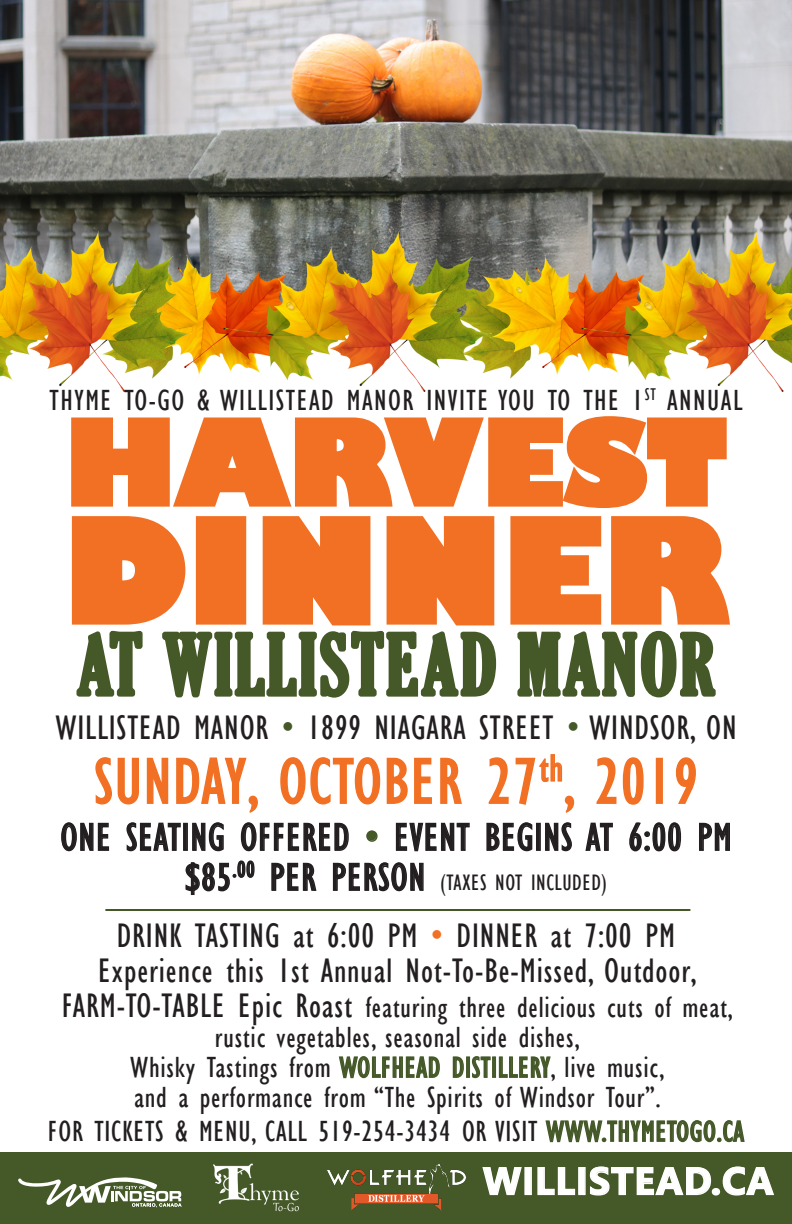
<style>
.page{position:relative;width:792px;height:1224px;background:#fff}
.page>*{position:absolute;margin:0;border:0;box-sizing:border-box;transform-origin:0 0}
.t1{font:800 140px "Gill Sans";color:#f27024}
.t2{font:800 114px "Gill Sans";color:#f27024}
.t3{font:extra-condensed 80px "Gloucester";letter-spacing:.05em;color:#445828}
.t4{font:condensed 67px "Gill Sans";letter-spacing:.025em;color:#f27024}
.t5{font:condensed 40px "Gill Sans";letter-spacing:.025em;color:#231f20}
.t6{font:700 38px "Leelawadee";letter-spacing:.025em;color:#fff}
.t7{font:condensed 35px/35px "Gill Sans";letter-spacing:.025em;color:#231f20;text-align:center}
.t8{font:condensed 30px/30px "Gill Sans";letter-spacing:.025em;color:#231f20;text-align:center}
.t9{font:condensed 30px "Gill Sans";letter-spacing:.05em;color:#231f20}
.t10{font:condensed 23px "Gill Sans";letter-spacing:.025em;color:#231f20}
.s1{color:#445828}
.s2{font-size:40px}
.s3{color:#f27024}
.s4{font-size:35px}
</style>
<div class="page">
<img style="left:0;top:0;width:791px;height:1224px">
<p class="t9" style="left:50px;top:382px;width:694px">THYME TO-GO &amp; WILLISTEAD MANOR INVITE YOU TO THE 1<sup>ST</sup> ANNUAL</p>
<h2 class="t2" style="left:65px;top:391px;width:663px">HARVEST</h2>
<h1 class="t1" style="left:64px;top:483px;width:666px">DINNER</h1>
<h3 class="t3" style="left:78px;top:619px;width:638px">AT WILLISTEAD MANOR</h3>
<p class="t7" style="left:55px;top:710px;width:683px">WILLISTEAD MANOR <span class="s1">•</span> 1899 NIAGARA STREET <span class="s1">•</span> WINDSOR, ON</p>
<h3 class="t4" style="left:94px;top:742px;width:605px">SUNDAY, OCTOBER 27<sup>th</sup>, 2019</h3>
<h3 class="t5" style="left:60px;top:814px;width:673px">ONE SEATING OFFERED <span class="s1">•</span> EVENT BEGINS AT 6:00 PM</h3>
<p class="t10" style="left:185px;top:869px;width:423px"><span class="s2">$85</span><sup>.00</sup> <span class="s2">PER PERSON</span> (TAXES NOT INCLUDED)</p>
<p class="t7" style="left:98px;top:918px;width:600px">DRINK TASTING at 6:00 PM <span class="s3">•</span> DINNER at 7:00 PM<br>Experience this 1st Annual Not-To-Be-Missed, Outdoor,</p>
<p class="t8" style="left:62px;top:993px;width:673px"><span class="s4">FARM-TO-TABLE Epic Roast</span> featuring three delicious cuts of meat, rustic vegetables, seasonal side dishes,<br>Whisky Tastings from <span class="s1">WOLFHEAD DISTILLERY</span>, live music,<br>and a performance from “The Spirits of Windsor Tour”.</p>
<p class="t8" style="left:48px;top:1117px;width:698px">FOR TICKETS &amp; MENU, CALL 519-254-3434 OR VISIT <span class="s1">WWW.THYMETOGO.CA</span></p>
<p class="t6" style="left:483px;top:1159px;width:292px">WILLISTEAD.CA</p>
</div>
